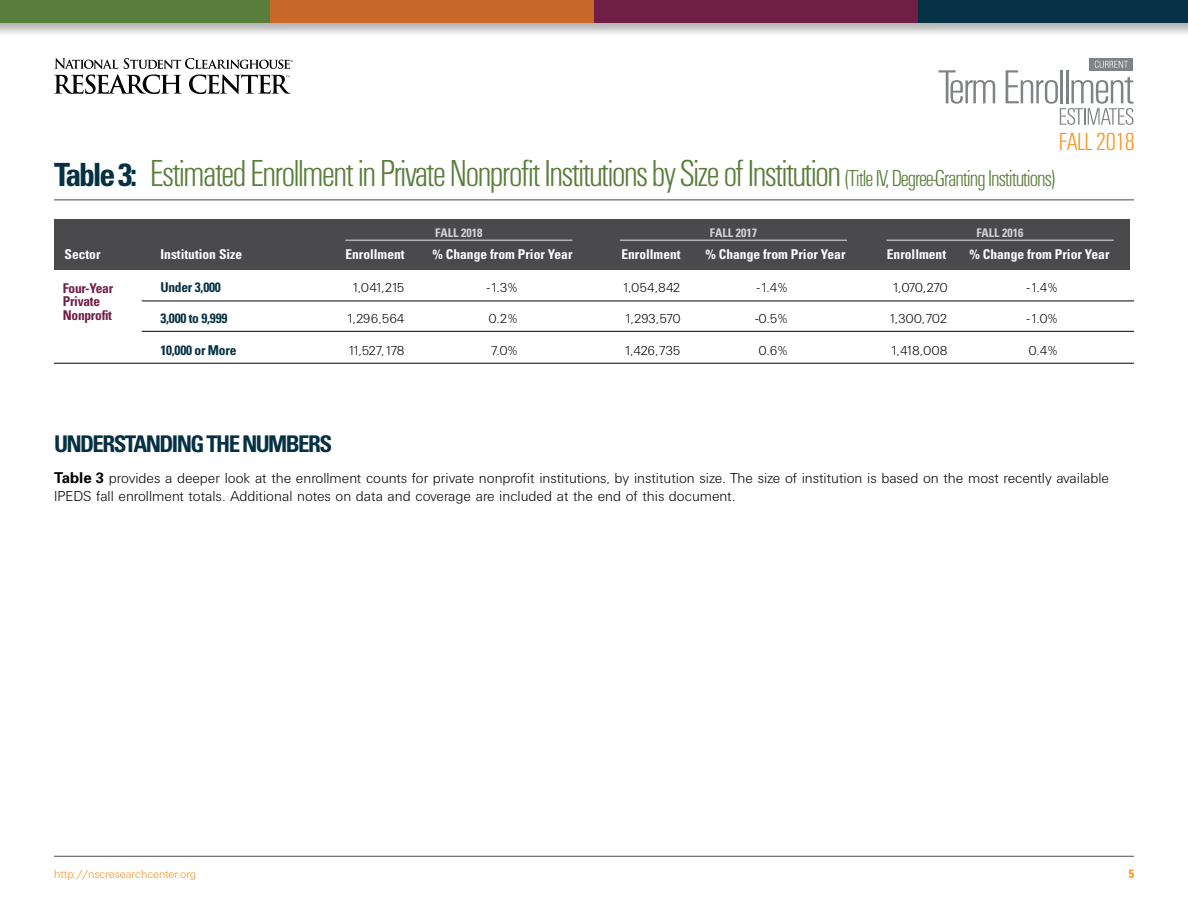
<style>
.page{position:relative;width:1188px;height:918px;background:#fff}
.page>*{position:absolute;margin:0;border:0;box-sizing:border-box;transform-origin:0 0}
.t1{font:39px "Univers Light Cond DTC";letter-spacing:-.07em;color:#597d3a}
.t2{font:25.65px "Univers Light Cond DTC";letter-spacing:-.05em;color:#f79320}
.t3{font:700 condensed 22.95px "Univers";letter-spacing:-.07em;color:#063043}
.t4{font:15px/18px "Univers Light DTC";color:#040503}
.t5{font:13.5px "Univers Light DTC";letter-spacing:-.105em;color:#040503}
.t6{font:700 condensed 13.5px "Univers";color:#fff}
.t7{font:700 condensed 13.5px "Univers";letter-spacing:-.02em;color:#063043}
.t8{font:700 condensed 13.5px/13.5px "Univers";letter-spacing:-.02em;color:#6f1f46}
.t9{font:12px "Univers Light DTC";color:#f79320}
.t10{font:700 condensed 12px "Univers";color:#d1d2d3}
.t11{font:700 condensed 12px "Univers";color:#f79320}
.s1{font-family:"Univers";font-weight:700;font-stretch:condensed;font-size:31.95px;color:#063043}
.s2{font-size:24px}
.s3{font-family:"Univers";font-weight:700}
</style>
<div class="page">
<hr style="left:54px;top:856px;width:1080px;height:1px;background:#4a4a4c">
<svg style="left:54px;top:58px;width:239px;height:36px"></svg>
<div style="left:0;top:0;width:270px;height:23px;background:#597d3a"></div>
<div style="left:270px;top:0;width:324px;height:23px;background:#c76728"></div>
<div style="left:594px;top:0;width:324px;height:23px;background:#6f1f46"></div>
<div style="left:918px;top:0;width:270px;height:23px;background:#063043"></div>
<hr style="left:54px;top:200px;width:1080px;height:1px;background:#4a4a4c">
<svg style="left:939px;top:70px;width:56px;height:34px"></svg>
<svg style="left:1089px;top:58px;width:44px;height:3px"></svg>
<svg style="left:1006px;top:61px;width:127px;height:64px"></svg>
<div style="left:54px;top:219px;width:1076px;height:51px;background:#4a4a4c"></div>
<hr style="left:142px;top:301px;width:992px;height:1px;background:#040503">
<hr style="left:142px;top:331px;width:992px;height:1px;background:#040503">
<hr style="left:54px;top:363px;width:1080px;height:1px;background:#040503">
<hr style="left:345px;top:240px;width:227px;height:1px;background:#d1d2d3">
<hr style="left:620px;top:240px;width:227px;height:1px;background:#d1d2d3">
<hr style="left:887px;top:240px;width:227px;height:1px;background:#d1d2d3">
<h2 class="t2" style="left:1058px;top:128px;width:78px">FALL 2018</h2>
<h1 class="t1" style="left:54px;top:153px;width:1003px"><span class="s1">Table 3:</span> Estimated Enrollment in Private Nonprofit Institutions by Size of Institution <span class="s2">(Title IV, Degree-Granting Institutions)</span></h1>
<p class="t10" style="left:435px;top:225px;width:49px">FALL 2018</p>
<p class="t10" style="left:710px;top:225px;width:49px">FALL 2017</p>
<p class="t10" style="left:977px;top:225px;width:49px">FALL 2016</p>
<p class="t6" style="left:64px;top:246px;width:38px">Sector</p>
<p class="t6" style="left:160px;top:246px;width:83px">Institution Size</p>
<p class="t6" style="left:345px;top:246px;width:61px">Enrollment</p>
<p class="t6" style="left:432px;top:246px;width:142px">% Change from Prior Year</p>
<p class="t6" style="left:621px;top:246px;width:61px">Enrollment</p>
<p class="t6" style="left:705px;top:246px;width:142px">% Change from Prior Year</p>
<p class="t6" style="left:887px;top:246px;width:61px">Enrollment</p>
<p class="t6" style="left:969px;top:246px;width:142px">% Change from Prior Year</p>
<p class="t7" style="left:161px;top:279px;width:62px">Under 3,000</p>
<p class="t5" style="left:351px;top:281px;width:55px">1,041,215</p>
<p class="t5" style="left:487px;top:281px;width:32px">-1.3%</p>
<p class="t5" style="left:622px;top:281px;width:61px">1,054,842</p>
<p class="t5" style="left:757px;top:281px;width:32px">-1.4%</p>
<p class="t5" style="left:892px;top:281px;width:58px">1,070,270</p>
<p class="t5" style="left:1027px;top:281px;width:32px">-1.4%</p>
<p class="t7" style="left:160px;top:310px;width:68px">3,000 to 9,999</p>
<p class="t5" style="left:346px;top:311px;width:61px">1,296,564</p>
<p class="t5" style="left:488px;top:311px;width:31px">0.2%</p>
<p class="t5" style="left:624px;top:311px;width:59px">1,293,570</p>
<p class="t5" style="left:755px;top:311px;width:34px">-0.5%</p>
<p class="t5" style="left:888px;top:311px;width:61px">1,300,702</p>
<p class="t5" style="left:1027px;top:311px;width:32px">-1.0%</p>
<p class="t7" style="left:160px;top:342px;width:77px">10,000 or More</p>
<p class="t5" style="left:347px;top:343px;width:59px">11,527,178</p>
<p class="t5" style="left:490px;top:343px;width:29px">7.0%</p>
<p class="t5" style="left:624px;top:343px;width:59px">1,426,735</p>
<p class="t5" style="left:758px;top:343px;width:31px">0.6%</p>
<p class="t5" style="left:890px;top:343px;width:60px">1,418,008</p>
<p class="t5" style="left:1028px;top:343px;width:31px">0.4%</p>
<p class="t8" style="left:63px;top:281px;width:52px">Four-Year<br>Private<br>Nonprofit</p>
<h3 class="t3" style="left:54px;top:429px;width:280px">UNDERSTANDING THE NUMBERS</h3>
<p class="t4" style="left:54px;top:469px;width:1057px"><span class="s3">Table 3</span> provides a deeper look at the enrollment counts for private nonprofit institutions, by institution size. The size of institution is based on the most recently available<br>IPEDS fall enrollment totals. Additional notes on data and coverage are included at the end of this document.</p>
<p class="t9" style="left:54px;top:868px;width:144px">http://nscresearchcenter.org</p>
<p class="t11" style="left:1129px;top:866px;width:7px">5</p>
</div>
